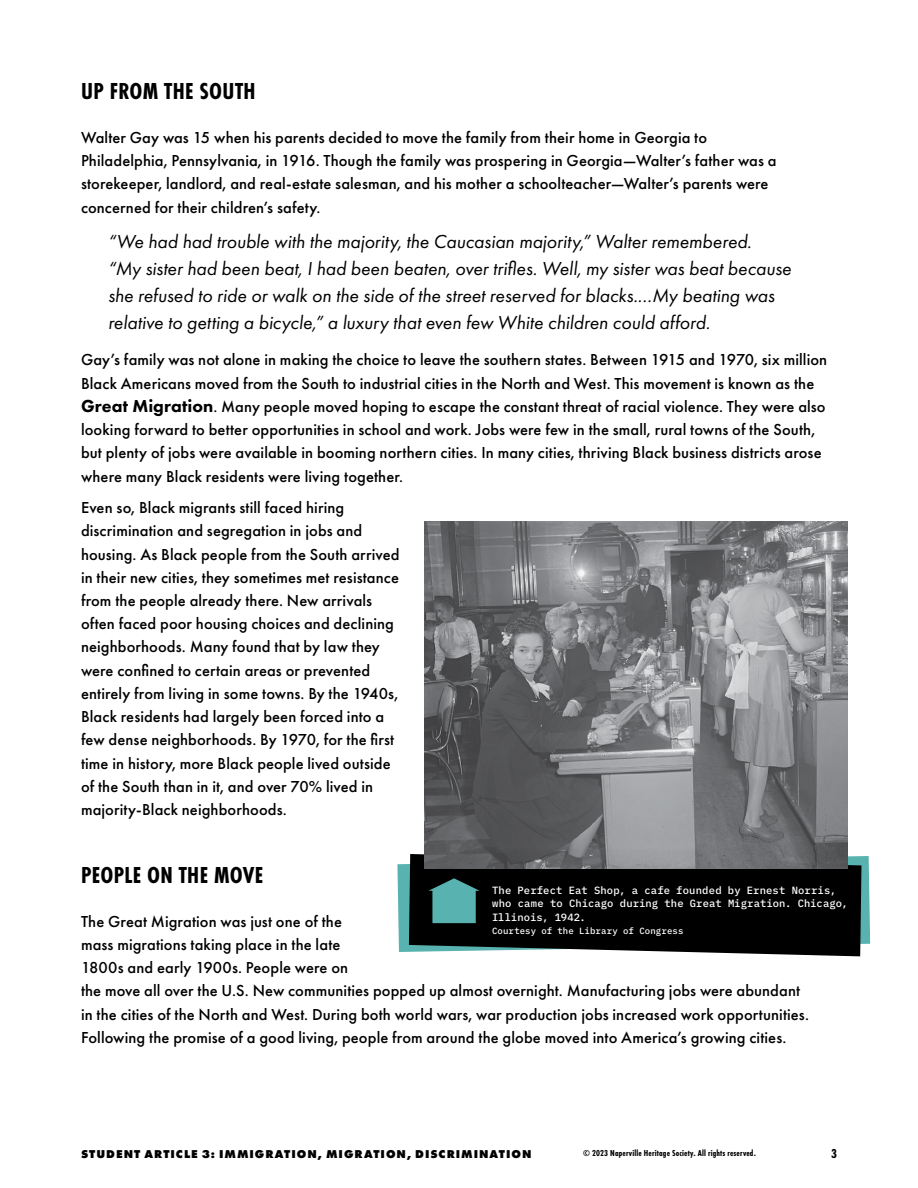
<style>
.page{position:relative;width:918px;height:1188px;background:#fff}
.page>*{position:absolute;margin:0;border:0;box-sizing:border-box;transform-origin:0 0}
.t1{font:700 24px "Futura PT Cond";letter-spacing:.015em;color:#000}
.t2{font:italic 19.5px/27px "Futura PT";color:#000}
.t3{font:500 16.5px/23.2px "Futura PT";letter-spacing:.005em;color:#000}
.t4{font:700 13.5px "Futura PT Cond";color:#000}
.t5{font:800 11.85px "Futura PT";letter-spacing:.08em;color:#000}
.t6{font:500 10.5px/13.5px "IBM Plex Mono";letter-spacing:.015em;color:#fff}
.t7{font:700 9px "Futura PT Cond";letter-spacing:.02em;color:#000}
.t8{font:500 9px "IBM Plex Mono";letter-spacing:.015em;color:#fff}
.s1{font-weight:800;font-size:18px}
</style>
<div class="page">
<svg style="left:397px;top:856px;width:473px;height:96px;fill:#58b2af"></svg>
<svg style="left:409px;top:854px;width:452px;height:102px;fill:#000"></svg>
<img style="left:424px;top:522px;width:424px;height:346px">
<svg style="left:428px;top:878px;width:52px;height:45px"></svg>
<h1 class="t1" style="left:81px;top:77px;width:176px">UP FROM THE SOUTH</h1>
<p class="t3" style="left:81px;top:126px;width:697px">Walter Gay was 15 when his parents decided to move the family from their home in Georgia to Philadelphia, Pennsylvania, in 1916. Though the family was prospering in Georgia—Walter’s father was a storekeeper, landlord, and real-estate salesman, and his mother a schoolteacher—Walter’s parents were concerned for their children’s safety.</p>
<p class="t2" style="left:108px;top:228px;width:685px">“We had had trouble with the majority, the Caucasian majority,” Walter remembered.<br>“My sister had been beat, I had been beaten, over trifles. Well, my sister was beat because she refused to ride or walk on the side of the street reserved for blacks.…My beating was relative to getting a bicycle,” a luxury that even few White children could afford.</p>
<p class="t3" style="left:81px;top:348px;width:748px">Gay’s family was not alone in making the choice to leave the southern states. Between 1915 and 1970, six million Black Americans moved from the South to industrial cities in the North and West. This movement is known as the <span class="s1">Great Migration</span>. Many people moved hoping to escape the constant threat of racial violence. They were also looking forward to better opportunities in school and work. Jobs were few in the small, rural towns of the South, but plenty of jobs were available in booming northern cities. In many cities, thriving Black business districts arose where many Black residents were living together.</p>
<p class="t3" style="left:81px;top:496px;width:320px">Even so, Black migrants still faced hiring discrimination and segregation in jobs and housing. As Black people from the South arrived in their new cities, they sometimes met resistance from the people already there. New arrivals often faced poor housing choices and declining neighborhoods. Many found that by law they were confined to certain areas or prevented entirely from living in some towns. By the 1940s, Black residents had largely been forced into a few dense neighborhoods. By 1970, for the first time in history, more Black people lived outside of the South than in it, and over 70% lived in majority-Black neighborhoods.</p>
<h1 class="t1" style="left:81px;top:861px;width:184px">PEOPLE ON THE MOVE</h1>
<p class="t3" style="left:81px;top:910px;width:730px">The Great Migration was just one of the<br>mass migrations taking place in the late<br>1800s and early 1900s. People were on<br>the move all over the U.S. New communities popped up almost overnight. Manufacturing jobs were abundant in the cities of the North and West. During both world wars, war production jobs increased work opportunities.<br>Following the promise of a good living, people from around the globe moved into America’s growing cities.</p>
<p class="t6" style="left:492px;top:882px;width:357px">The Perfect Eat Shop, a cafe founded by Ernest Norris, who came to Chicago during the Great Migration. Chicago,<br>Illinois, 1942.</p>
<p class="t8" style="left:492px;top:924px;width:193px">Courtesy of the Library of Congress</p>
<p class="t5" style="left:81px;top:1146px;width:452px">STUDENT ARTICLE 3: IMMIGRATION, MIGRATION, DISCRIMINATION</p>
<p class="t7" style="left:583px;top:1148px;width:174px">© 2023 Naperville Heritage Society. All rights reserved.</p>
<p class="t4" style="left:831px;top:1146px;width:7px">3</p>
</div>
